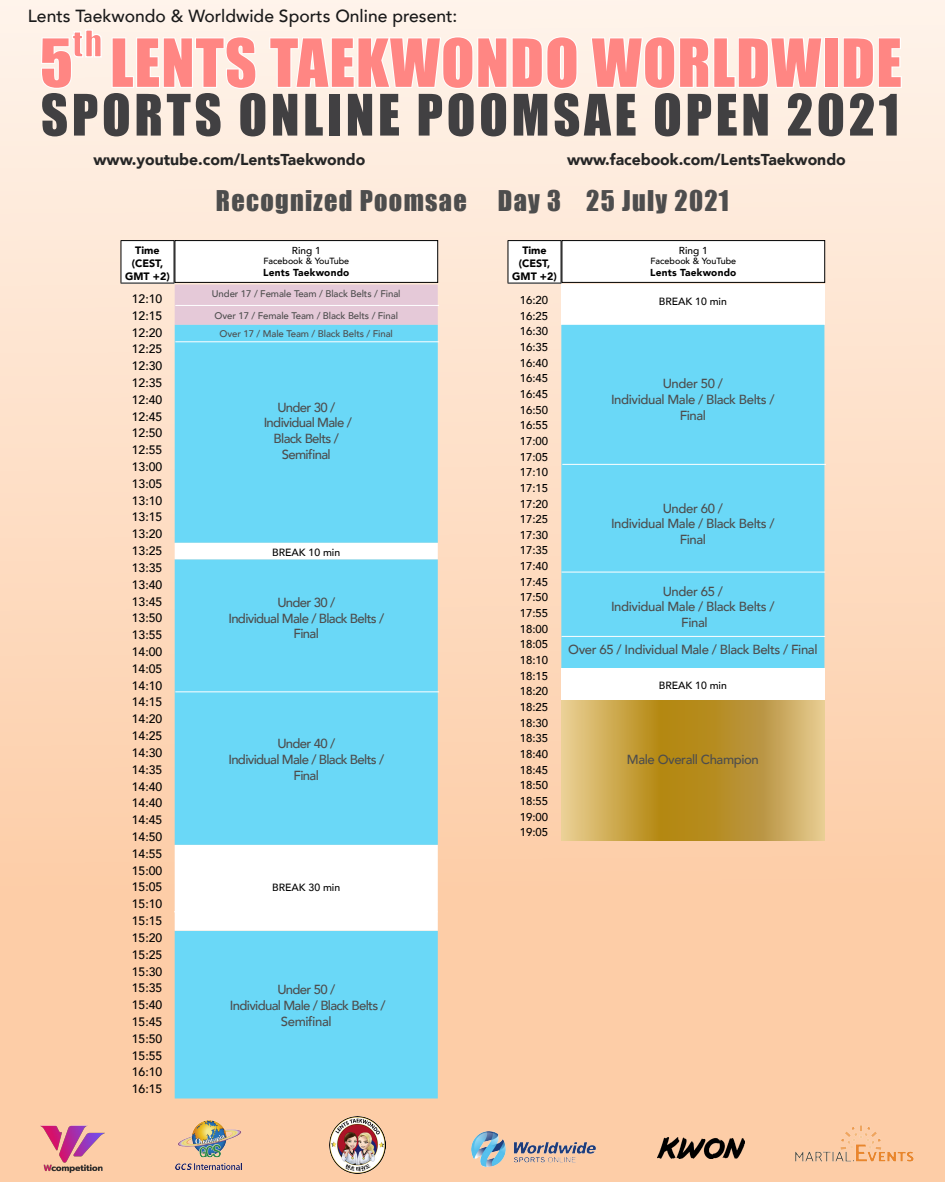
<style>
.page{position:relative;width:945px;height:1182px;background:#fff}
.page>*{position:absolute;margin:0;border:0;box-sizing:border-box;transform-origin:0 0}
.t1{font:61.25px "Impact";letter-spacing:.02em;color:#ff8683}
.t2{font:52.68px "Impact";letter-spacing:.07em;color:#414042}
.t3{font:34.04px "Impact";color:#ff8683}
.t4{font:26.25px "Impact";letter-spacing:.05em;color:#4d4d4d}
.t5{font:500 17.5px "Avenir";color:#1a1a1a}
.t6{font:900 15.75px "Avenir";color:#262626}
.t7{font:500 13.12px/15.8px "Avenir";letter-spacing:-.03em;color:#4d4d4d;text-align:center}
.t8{font:500 13.12px/15.8px "Avenir";letter-spacing:-.05em;color:#4d4d4d;text-align:center}
.t9{font:500 12.25px/16.8px "Avenir";color:#000;text-align:justify}
.t10{font:500 11.38px/15.7px "Avenir";color:#000;text-align:justify}
.t11{font:900 10.67px/12.9px "Avenir";color:#000;text-align:center}
.t12{font:500 10.41px "Avenir";color:#000}
.t13{font:900 10.06px "Avenir";letter-spacing:.02em;color:#000}
.t14{font:500 10.06px "Avenir";color:#000}
.t15{font:500 9.62px/18.4px "Avenir";letter-spacing:-.01em;color:#4d4d4d;text-align:center}
.t16{font:500 8.92px "Avenir";color:#000}
</style>
<div class="page">
<div style="left:0;top:0;width:945px;height:1181px;background:linear-gradient(to bottom,#fef1e7,#fcc69a)"></div>
<img style="left:795px;top:1125px;width:119px;height:36px">
<img style="left:175px;top:1120px;width:67px;height:49px">
<img style="left:471px;top:1131px;width:125px;height:35px">
<img style="left:329px;top:1116px;width:56px;height:57px">
<img style="left:40px;top:1123px;width:67px;height:50px">
<img style="left:657px;top:1137px;width:87px;height:21px">
<svg style="left:111px;top:35px;width:147px;height:55px"></svg>
<svg style="left:268px;top:30px;width:311px;height:73px"></svg>
<svg style="left:590px;top:35px;width:234px;height:68px"></svg>
<div style="left:824px;top:37px;width:15px;height:51px;border:2px solid #fff"></div>
<svg style="left:842px;top:36px;width:61px;height:53px"></svg>
<svg style="left:40px;top:29px;width:63px;height:61px"></svg>
<div style="left:121px;top:240px;width:53px;height:44px;background:#fff"></div>
<hr style="left:121px;top:240px;width:53px;height:1px;background:#000">
<hr style="left:121px;top:241px;width:1px;height:42px;background:#000">
<hr style="left:174px;top:241px;width:1px;height:42px;background:#000">
<hr style="left:121px;top:283px;width:53px;height:1px;background:#000">
<div style="left:175px;top:284px;width:263px;height:41px;background:#e5c9d8"></div>
<div style="left:175px;top:325px;width:263px;height:773px;background:#6ad8f7"></div>
<svg style="left:175px;top:542px;width:263px;height:388px;fill:#6ad8f7"></svg>
<div style="left:175px;top:240px;width:263px;height:42px;background:#fff"></div>
<div style="left:175px;top:240px;width:263px;height:43px;border:1px solid #000"></div>
<div style="left:508px;top:240px;width:53px;height:44px;background:#fff"></div>
<hr style="left:508px;top:240px;width:53px;height:1px;background:#000">
<hr style="left:508px;top:241px;width:1px;height:42px;background:#000">
<hr style="left:561px;top:241px;width:1px;height:42px;background:#000">
<hr style="left:508px;top:283px;width:53px;height:1px;background:#000">
<div style="left:561px;top:284px;width:263px;height:41px;background:#fff"></div>
<div style="left:561px;top:325px;width:263px;height:343px;background:#6ad8f7"></div>
<div style="left:561px;top:668px;width:263px;height:32px;background:#fff"></div>
<svg style="left:561px;top:700px;width:263px;height:140px;background:#c6a147"></svg>
<div style="left:562px;top:240px;width:263px;height:42px;background:#fff"></div>
<div style="left:562px;top:240px;width:263px;height:43px;border:1px solid #000"></div>
<hr style="left:174px;top:911px;width:264px;height:1px;background:#fff">
<hr style="left:175px;top:305px;width:264px;height:1px;background:#fff">
<hr style="left:562px;top:464px;width:264px;height:1px;background:#fff">
<hr style="left:175px;top:691px;width:264px;height:1px;background:#fff">
<hr style="left:175px;top:341px;width:264px;height:1px;background:#fff">
<hr style="left:562px;top:571px;width:263px;height:1px;background:#fff">
<hr style="left:562px;top:636px;width:263px;height:1px;background:#fff">
<h3 class="t5" style="left:28px;top:0;width:431px">Lents Taekwondo &amp; Worldwide Sports Online present:</h3>
<h3 class="t3" style="left:72px;top:17px;width:31px">th</h3>
<h1 class="t1" style="left:40px;top:15px;width:863px">5 LENTS TAEKWONDO WORLDWIDE</h1>
<h2 class="t2" style="left:41px;top:74px;width:860px">SPORTS ONLINE POOMSAE OPEN 2021</h2>
<p class="t6" style="left:94px;top:146px;width:273px">www.youtube.com/LentsTaekwondo</p>
<p class="t6" style="left:567px;top:146px;width:280px">www.facebook.com/LentsTaekwondo</p>
<h3 class="t4" style="left:216px;top:180px;width:514px">Recognized Poomsae Day 3 25 July 2021</h3>
<p class="t11" style="left:125px;top:244px;width:46px">Time (CEST,<br>GMT +2)</p>
<p class="t9" style="left:132px;top:289px;width:32px">12:10<br>12:15<br>12:20<br>12:25<br>12:30<br>12:35<br>12:40<br>12:45<br>12:50<br>12:55<br>13:00<br>13:05<br>13:10<br>13:15<br>13:20<br>13:25<br>13:35<br>13:40<br>13:45<br>13:50<br>13:55<br>14:00<br>14:05<br>14:10<br>14:15<br>14:20<br>14:25<br>14:30<br>14:35<br>14:40<br>14:40<br>14:45<br>14:50<br>14:55<br>15:00<br>15:05<br>15:10<br>15:15<br>15:20<br>15:25<br>15:30<br>15:35<br>15:40<br>15:45<br>15:50<br>15:55<br>16:10<br>16:15</p>
<p class="t14" style="left:292px;top:241px;width:30px">Ring 1</p>
<p class="t16" style="left:263px;top:253px;width:87px">Facebook &amp; YouTube</p>
<p class="t13" style="left:263px;top:264px;width:88px">Lents Taekwondo</p>
<p class="t15" style="left:212px;top:284px;width:190px">Under 17 / Female Team / Black Belts / Final</p>
<p class="t15" style="left:215px;top:306px;width:185px">Over 17 / Female Team / Black Belts / Final<br>Over 17 / Male Team / Black Belts / Final</p>
<p class="t8" style="left:264px;top:398px;width:90px">Under 30 /<br>Individual Male /<br>Black Belts /<br>Semifinal</p>
<p class="t12" style="left:272px;top:543px;width:70px">BREAK 10 min</p>
<p class="t8" style="left:228px;top:593px;width:157px">Under 30 /<br>Individual Male / Black Belts /<br>Final</p>
<p class="t8" style="left:228px;top:735px;width:157px">Under 40 /<br>Individual Male / Black Belts /<br>Final</p>
<p class="t12" style="left:272px;top:878px;width:70px">BREAK 30 min</p>
<p class="t8" style="left:230px;top:980px;width:157px">Under 50 /<br>Individual Male / Black Belts /<br>Semifinal</p>
<p class="t11" style="left:512px;top:244px;width:46px">Time (CEST,<br>GMT +2)</p>
<p class="t10" style="left:520px;top:291px;width:30px">16:20<br>16:25<br>16:30<br>16:35<br>16:40<br>16:45<br>16:45<br>16:50<br>16:55<br>17:00<br>17:05<br>17:10<br>17:15<br>17:20<br>17:25<br>17:30<br>17:35<br>17:40<br>17:45<br>17:50<br>17:55<br>18:00<br>18:05<br>18:10<br>18:15<br>18:20<br>18:25<br>18:30<br>18:35<br>18:40<br>18:45<br>18:50<br>18:55<br>19:00<br>19:05</p>
<p class="t14" style="left:679px;top:241px;width:30px">Ring 1</p>
<p class="t16" style="left:650px;top:253px;width:87px">Facebook &amp; YouTube</p>
<p class="t13" style="left:650px;top:264px;width:88px">Lents Taekwondo</p>
<p class="t12" style="left:659px;top:292px;width:70px">BREAK 10 min</p>
<p class="t7" style="left:611px;top:375px;width:165px">Under 50 /<br>Individual Male / Black Belts /<br>Final</p>
<p class="t7" style="left:611px;top:499px;width:165px">Under 60 /<br>Individual Male / Black Belts /<br>Final</p>
<p class="t7" style="left:611px;top:582px;width:165px">Under 65 /<br>Individual Male / Black Belts /<br>Final</p>
<p class="t7" style="left:568px;top:641px;width:251px">Over 65 / Individual Male / Black Belts / Final</p>
<p class="t12" style="left:659px;top:676px;width:70px">BREAK 10 min</p>
<p class="t7" style="left:627px;top:750px;width:134px">Male Overall Champion</p>
</div>
